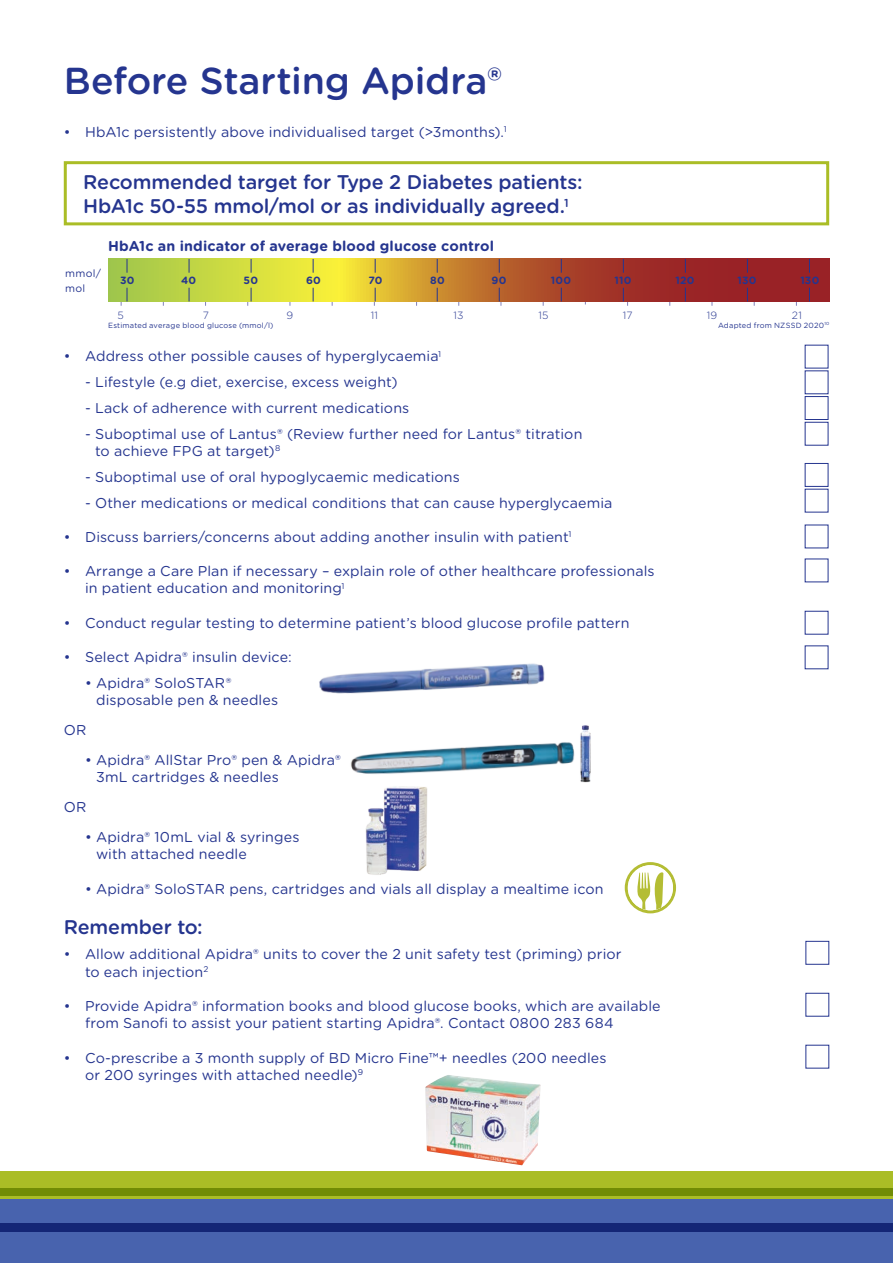
<style>
.page{position:relative;width:893px;height:1263px;background:#fff}
.page>*{position:absolute;margin:0;border:0;box-sizing:border-box;transform-origin:0 0}
.t1{font:500 37.5px "Gotham Rounded";letter-spacing:-.005em;color:#25358f}
.t2{font:500 19.8px/24px "Gotham Rounded";letter-spacing:-.01em;color:#25358f}
.t3{font:14.25px/17.2px "Gotham Rounded";letter-spacing:.005em;color:#25358f}
.t4{font:700 14.25px "Gotham Rounded";letter-spacing:.01em;color:#25358f}
.t5{font:700 10.5px "Gotham Rounded";letter-spacing:.025em;color:#25358f}
.t6{font:300 10.5px "Gotham Rounded";letter-spacing:.03em;color:#25358f}
.t7{font:10.5px/14.2px "Gotham Rounded";letter-spacing:.025em;color:#25358f}
.t8{font:7.5px "Gotham Rounded";letter-spacing:.025em;color:#25358f}
</style>
<div class="page">
<div style="left:64px;top:161px;width:765px;height:64px;border:3px solid #aabd26"></div>
<div style="left:805px;top:941px;width:24px;height:24px;border:1px solid #25358f"></div>
<img style="left:319px;top:663px;width:226px;height:31px">
<img style="left:536px;top:692px;width:55px;height:91px">
<img style="left:351px;top:731px;width:240px;height:49px">
<svg style="left:625px;top:862px;width:51px;height:51px"></svg>
<div style="left:805px;top:396px;width:23px;height:24px;border:1px solid #25358f"></div>
<div style="left:805px;top:422px;width:23px;height:24px;border:1px solid #25358f"></div>
<div style="left:805px;top:463px;width:23px;height:24px;border:1px solid #25358f"></div>
<img style="left:351px;top:774px;width:87px;height:101px">
<svg style="left:108px;top:259px;width:721px;height:42px;background:#b98032"></svg>
<svg style="left:127px;top:259px;width:1px;height:14px"></svg>
<svg style="left:121px;top:288px;width:7px;height:18px"></svg>
<svg style="left:375px;top:259px;width:1px;height:14px"></svg>
<svg style="left:374px;top:288px;width:2px;height:18px"></svg>
<svg style="left:251px;top:259px;width:1px;height:14px"></svg>
<svg style="left:247px;top:288px;width:5px;height:18px"></svg>
<svg style="left:499px;top:259px;width:1px;height:14px"></svg>
<svg style="left:499px;top:288px;width:3px;height:18px"></svg>
<svg style="left:685px;top:259px;width:1px;height:14px"></svg>
<svg style="left:685px;top:288px;width:1px;height:13px"></svg>
<svg style="left:189px;top:259px;width:1px;height:14px"></svg>
<svg style="left:189px;top:288px;width:1px;height:13px"></svg>
<svg style="left:437px;top:259px;width:1px;height:14px"></svg>
<svg style="left:437px;top:288px;width:1px;height:13px"></svg>
<svg style="left:623px;top:259px;width:1px;height:14px"></svg>
<svg style="left:623px;top:288px;width:5px;height:18px"></svg>
<svg style="left:313px;top:259px;width:1px;height:14px"></svg>
<svg style="left:313px;top:288px;width:1px;height:13px"></svg>
<svg style="left:561px;top:259px;width:1px;height:14px"></svg>
<svg style="left:561px;top:288px;width:1px;height:13px"></svg>
<svg style="left:747px;top:259px;width:1px;height:14px"></svg>
<svg style="left:747px;top:288px;width:1px;height:13px"></svg>
<svg style="left:809px;top:259px;width:1px;height:14px"></svg>
<svg style="left:809px;top:288px;width:1px;height:13px"></svg>
<div style="left:0;top:1171px;width:893px;height:28px;background:#aabd26"></div>
<div style="left:0;top:1199px;width:893px;height:64px;background:#4863ae"></div>
<div style="left:0;top:1188px;width:893px;height:7px;background:#718c05"></div>
<div style="left:0;top:1223px;width:893px;height:9px;background:#142676"></div>
<img style="left:425px;top:1075px;width:116px;height:90px">
<h1 class="t1" style="left:64px;top:54px;width:440px">Before Starting Apidra®</h1>
<p class="t3" style="left:64px;top:123px;width:444px">• HbA1c persistently above individualised target (&gt;3months).<sup>1</sup></p>
<h2 class="t2" style="left:83px;top:169px;width:501px">Recommended target for Type 2 Diabetes patients:<br>HbA1c 50-55 mmol/mol or as individually agreed.<sup>1</sup></h2>
<p class="t4" style="left:108px;top:236px;width:387px">HbA1c an indicator of average blood glucose control</p>
<p class="t7" style="left:65px;top:266px;width:37px">mmol/ mol</p>
<p class="t5" style="left:120px;top:273px;width:16px">30</p>
<p class="t6" style="left:118px;top:308px;width:8px">5</p>
<p class="t6" style="left:203px;top:308px;width:8px">7</p>
<p class="t6" style="left:287px;top:308px;width:8px">9</p>
<p class="t6" style="left:371px;top:308px;width:9px">11</p>
<p class="t6" style="left:453px;top:308px;width:12px">13</p>
<p class="t6" style="left:538px;top:308px;width:12px">15</p>
<p class="t6" style="left:623px;top:308px;width:11px">17</p>
<p class="t6" style="left:707px;top:308px;width:12px">19</p>
<p class="t6" style="left:792px;top:308px;width:12px">21</p>
<p class="t5" style="left:181px;top:273px;width:17px">40</p>
<p class="t5" style="left:243px;top:273px;width:16px">50</p>
<p class="t5" style="left:306px;top:273px;width:16px">60</p>
<p class="t5" style="left:368px;top:273px;width:16px">70</p>
<p class="t5" style="left:430px;top:273px;width:16px">80</p>
<p class="t5" style="left:491px;top:273px;width:16px">90</p>
<p class="t5" style="left:551px;top:273px;width:22px">100</p>
<p class="t5" style="left:614px;top:273px;width:18px">110</p>
<p class="t5" style="left:675px;top:273px;width:21px">120</p>
<p class="t5" style="left:737px;top:273px;width:21px">130</p>
<p class="t5" style="left:800px;top:273px;width:21px">130</p>
<p class="t8" style="left:108px;top:320px;width:167px">Estimated average blood glucose (mmol/l)</p>
<p class="t8" style="left:718px;top:320px;width:113px">Adapted from NZSSD 2020<sup>10</sup></p>
<p class="t3" style="left:64px;top:347px;width:379px">• Address other possible causes of hyperglycaemia<sup>1</sup></p>
<p class="t3" style="left:85px;top:373px;width:314px">- Lifestyle (e.g diet, exercise, excess weight)</p>
<p class="t3" style="left:85px;top:399px;width:326px">- Lack of adherence with current medications</p>
<p class="t3" style="left:95px;top:424px;width:489px;text-indent:-10px">- Suboptimal use of Lantus® (Review further need for Lantus® titration to achieve FPG at target)<sup>8</sup></p>
<p class="t3" style="left:85px;top:467px;width:376px">- Suboptimal use of oral hypoglycaemic medications</p>
<p class="t3" style="left:85px;top:493px;width:529px">- Other medications or medical conditions that can cause hyperglycaemia</p>
<p class="t3" style="left:64px;top:527px;width:509px">• Discuss barriers/concerns about adding another insulin with patient<sup>1</sup></p>
<p class="t3" style="left:85px;top:562px;width:571px;text-indent:-21px">• Arrange a Care Plan if necessary – explain role of other healthcare professionals in patient education and monitoring<sup>1</sup></p>
<p class="t3" style="left:64px;top:613px;width:567px">• Conduct regular testing to determine patient’s blood glucose profile pattern</p>
<p class="t3" style="left:64px;top:647px;width:230px">• Select Apidra® insulin device:</p>
<p class="t3" style="left:96px;top:673px;width:184px;text-indent:-11px">• Apidra® SoloSTAR® disposable pen &amp; needles</p>
<p class="t3" style="left:64px;top:720px;width:24px">OR</p>
<p class="t3" style="left:96px;top:750px;width:246px;text-indent:-11px">• Apidra® AllStar Pro® pen &amp; Apidra®<br>3mL cartridges &amp; needles</p>
<p class="t3" style="left:64px;top:798px;width:24px">OR</p>
<p class="t3" style="left:96px;top:828px;width:205px;text-indent:-11px">• Apidra® 10mL vial &amp; syringes with attached needle</p>
<p class="t3" style="left:85px;top:879px;width:520px">• Apidra® SoloSTAR pens, cartridges and vials all display a mealtime icon</p>
<h2 class="t2" style="left:64px;top:914px;width:141px">Remember to:</h2>
<p class="t3" style="left:85px;top:945px;width:538px;text-indent:-21px">• Allow additional Apidra® units to cover the 2 unit safety test (priming) prior to each injection<sup>2</sup></p>
<p class="t3" style="left:85px;top:997px;width:577px;text-indent:-21px">• Provide Apidra® information books and blood glucose books, which are available from Sanofi to assist your patient starting Apidra®. Contact 0800 283 684</p>
<p class="t3" style="left:85px;top:1048px;width:523px;text-indent:-21px">• Co-prescribe a 3 month supply of BD Micro Fine™+ needles (200 needles or 200 syringes with attached needle)<sup>9</sup></p>
</div>
